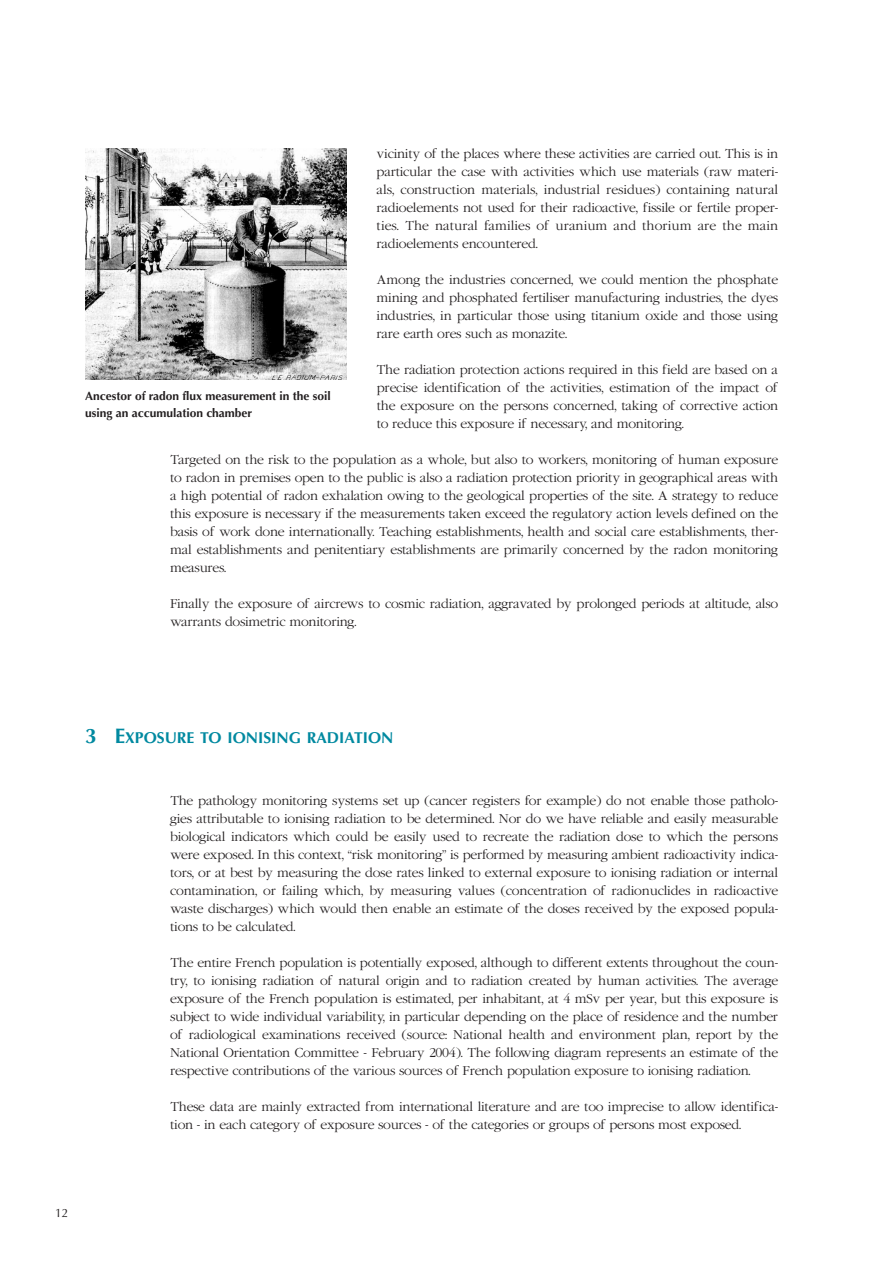
<style>
.page{position:relative;width:893px;height:1263px;background:#fff}
.page>*{position:absolute;margin:0;border:0;box-sizing:border-box;transform-origin:0 0}
.t1{font:700 15.75px "Optima";color:#0089a0}
.t2{font:300 12px/18px "Garamond";letter-spacing:-.015em;color:#231f20;text-align:justify}
.t3{font:700 12px/16.5px "Optima";color:#231f20}
.t4{font:12px "Optima";color:#231f20}
.s1{font-size:21px}
</style>
<div class="page">
<img style="left:85px;top:149px;width:262px;height:231px">
<p class="t2" style="left:377px;top:144px;width:403px">vicinity of the places where these activities are carried out. This is in particular the case with activities which use materials (raw materi&shy;als, construction materials, industrial residues) containing natural radioelements not used for their radioactive, fissile or fertile proper&shy;ties. The natural families of uranium and thorium are the main radioelements encountered.</p>
<p class="t2" style="left:377px;top:270px;width:403px">Among the industries concerned, we could mention the phosphate mining and phosphated fertiliser manufacturing industries, the dyes industries, in particular those using titanium oxide and those using rare earth ores such as monazite.</p>
<p class="t2" style="left:377px;top:360px;width:403px">The radiation protection actions required in this field are based on a precise identification of the activities, estimation of the impact of the exposure on the persons concerned, taking of corrective action to reduce this exposure if necessary, and monitoring.</p>
<p class="t2" style="left:170px;top:450px;width:610px">Targeted on the risk to the population as a whole, but also to workers, monitoring of human exposure to radon in premises open to the public is also a radiation protection priority in geographical areas with a high potential of radon exhalation owing to the geological properties of the site. A strategy to reduce this exposure is necessary if the measurements taken exceed the regulatory action levels defined on the basis of work done internationally. Teaching establishments, health and social care establishments, ther&shy;mal establishments and penitentiary establishments are primarily concerned by the radon monitoring measures.</p>
<p class="t2" style="left:170px;top:594px;width:610px">Finally the exposure of aircrews to cosmic radiation, aggravated by prolonged periods at altitude, also warrants dosimetric monitoring.</p>
<p class="t3" style="left:85px;top:388px;width:247px">Ancestor of radon flux measurement in the soil using an accumulation chamber</p>
<h1 class="t1" style="left:85px;top:729px;width:310px"><span class="s1">3 E</span>XPOSURE TO IONISING RADIATION</h1>
<p class="t2" style="left:170px;top:791px;width:610px">The pathology monitoring systems set up (cancer registers for example) do not enable those patholo&shy;gies attributable to ionising radiation to be determined. Nor do we have reliable and easily measurable biological indicators which could be easily used to recreate the radiation dose to which the persons were exposed. In this context, “risk monitoring” is performed by measuring ambient radioactivity indica&shy;tors, or at best by measuring the dose rates linked to external exposure to ionising radiation or internal contamination, or failing which, by measuring values (concentration of radionuclides in radioactive waste discharges) which would then enable an estimate of the doses received by the exposed popula&shy;tions to be calculated.</p>
<p class="t2" style="left:170px;top:953px;width:610px">The entire French population is potentially exposed, although to different extents throughout the coun&shy;try, to ionising radiation of natural origin and to radiation created by human activities. The average exposure of the French population is estimated, per inhabitant, at 4 mSv per year, but this exposure is subject to wide individual variability, in particular depending on the place of residence and the number of radiological examinations received (source: National health and environment plan, report by the National Orientation Committee - February 2004). The following diagram represents an estimate of the respective contributions of the various sources of French population exposure to ionising radiation.</p>
<p class="t2" style="left:170px;top:1097px;width:610px">These data are mainly extracted from international literature and are too imprecise to allow identifica&shy;tion - in each category of exposure sources - of the categories or groups of persons most exposed.</p>
<p class="t4" style="left:55px;top:1206px;width:15px">12</p>
</div>
